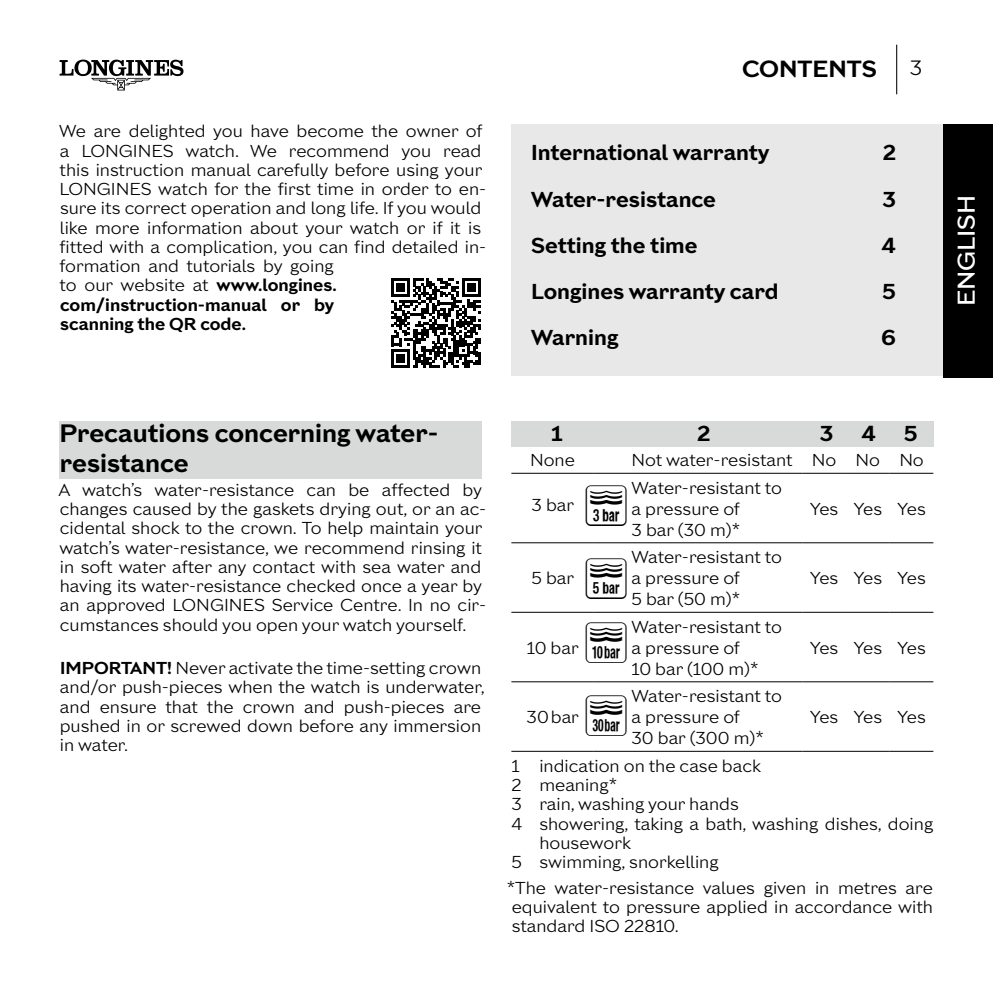
<style>
.page{position:relative;width:993px;height:993px;background:#fff}
.page>*{position:absolute;margin:0;border:0;box-sizing:border-box;transform-origin:0 0}
.t1{font:49px/72.8px "Longines pictos";color:#000}
.t2{font:700 24.5px/29.4px "Longines Sans Text";color:#000}
.t3{font:500 23.8px "Longines Sans Text";color:#fff}
.t4{font:700 22.75px "Longines Sans Text";color:#000}
.t5{font:700 21px "Longines Sans Text";color:#000}
.t6{font:300 20.3px "Longines Sans Text";color:#000}
.t7{font:300 16.8px/19.2px "Longines Sans Text";color:#000}
.t8{font:300 16.8px "Longines Sans Text";letter-spacing:-.05em;color:#000}
.s1{font-weight:700}
</style>
<div class="page">
<svg style="left:60px;top:60px;width:123px;height:30px"></svg>
<hr style="left:895px;top:45px;width:2px;height:49px;background:#000">
<div style="left:511px;top:124px;width:436px;height:252px;background:#e8e8e8"></div>
<div style="left:60px;top:421px;width:421px;height:57px;background:#d8d9d9"></div>
<div style="left:943px;top:124px;width:49px;height:253px;background:#000"></div>
<div style="left:511px;top:421px;width:422px;height:25px;background:#d8d9d9"></div>
<hr style="left:511px;top:472px;width:82px;height:1px;background:#000">
<hr style="left:593px;top:472px;width:209px;height:1px;background:#000">
<hr style="left:802px;top:472px;width:43px;height:1px;background:#000">
<hr style="left:845px;top:472px;width:44px;height:1px;background:#000">
<hr style="left:889px;top:472px;width:44px;height:1px;background:#000">
<hr style="left:511px;top:542px;width:82px;height:1px;background:#000">
<hr style="left:593px;top:542px;width:209px;height:1px;background:#000">
<hr style="left:802px;top:542px;width:43px;height:1px;background:#000">
<hr style="left:845px;top:542px;width:44px;height:1px;background:#000">
<hr style="left:889px;top:542px;width:44px;height:1px;background:#000">
<hr style="left:511px;top:611px;width:82px;height:1px;background:#000">
<hr style="left:593px;top:611px;width:209px;height:1px;background:#000">
<hr style="left:802px;top:611px;width:43px;height:1px;background:#000">
<hr style="left:845px;top:611px;width:44px;height:1px;background:#000">
<hr style="left:889px;top:611px;width:44px;height:1px;background:#000">
<hr style="left:511px;top:681px;width:82px;height:1px;background:#000">
<hr style="left:593px;top:681px;width:209px;height:1px;background:#000">
<hr style="left:802px;top:681px;width:43px;height:1px;background:#000">
<hr style="left:845px;top:681px;width:44px;height:1px;background:#000">
<hr style="left:889px;top:681px;width:44px;height:1px;background:#000">
<hr style="left:511px;top:750px;width:82px;height:1px;background:#000">
<hr style="left:593px;top:750px;width:209px;height:1px;background:#000">
<hr style="left:802px;top:750px;width:43px;height:1px;background:#000">
<hr style="left:845px;top:750px;width:44px;height:1px;background:#000">
<hr style="left:889px;top:750px;width:44px;height:1px;background:#000">
<svg style="left:391px;top:278px;width:89px;height:90px"></svg>
<p class="t7" style="left:59px;top:120px;width:428px">We are delighted you have become the owner of a LONGINES watch. We recommend you read this instruction manual carefully before using your LONGINES watch for the first time in order to en&shy;sure its correct operation and long life. If you would like more information about your watch or if it is fitted with a complication, you can find detailed in&shy;formation and tutorials by going<br>to our website at <span class="s1">www.longines. com/instruction-manual or by<br>scanning the QR code.</span></p>
<h3 class="t4" style="left:741px;top:50px;width:136px">CONTENTS</h3>
<p class="t6" style="left:909px;top:51px;width:14px">3</p>
<p class="t5" style="left:531px;top:135px;width:240px">International warranty</p>
<p class="t5" style="left:882px;top:135px;width:15px">2</p>
<p class="t5" style="left:531px;top:181px;width:186px">Water-resistance</p>
<p class="t5" style="left:882px;top:181px;width:15px">3</p>
<p class="t5" style="left:531px;top:227px;width:168px">Setting the time</p>
<p class="t5" style="left:881px;top:227px;width:16px">4</p>
<p class="t5" style="left:531px;top:273px;width:249px">Longines warranty card</p>
<p class="t5" style="left:882px;top:273px;width:15px">5</p>
<p class="t5" style="left:531px;top:319px;width:89px">Warning</p>
<p class="t5" style="left:880px;top:319px;width:16px">6</p>
<h3 class="t3" style="left:946px;top:306px;width:113px;rotate:-90deg">ENGLISH</h3>
<h2 class="t2" style="left:59px;top:416px;width:380px">Precautions concerning water&shy;resistance</h2>
<p class="t7" style="left:59px;top:478px;width:429px">A watch’s water-resistance can be affected by changes caused by the gaskets drying out, or an ac&shy;cidental shock to the crown. To help maintain your watch’s water-resistance, we recommend rinsing it in soft water after any contact with sea water and having its water-resistance checked once a year by an approved LONGINES Service Centre. In no cir&shy;cumstances should you open your watch yourself.</p>
<p class="t7" style="left:60px;top:656px;width:426px"><span class="s1">IMPORTANT!</span> Never activate the time-setting crown and/or push-pieces when the watch is underwater, and ensure that the crown and push-pieces are pushed in or screwed down before any immersion in water.</p>
<p class="t5" style="left:551px;top:415px;width:13px">1</p>
<p class="t5" style="left:697px;top:415px;width:15px">2</p>
<p class="t5" style="left:819px;top:415px;width:15px">3</p>
<p class="t5" style="left:861px;top:415px;width:16px">4</p>
<p class="t5" style="left:903px;top:415px;width:15px">5</p>
<p class="t7" style="left:530px;top:449px;width:46px">None</p>
<p class="t7" style="left:631px;top:449px;width:293px">Not water-resistant No No No</p>
<p class="t7" style="left:531px;top:494px;width:44px">3 bar</p>
<p class="t7" style="left:631px;top:475px;width:152px;line-height:21px">Water-resistant to a pressure of<br>3 bar (30 m)*</p>
<h1 class="t1" style="left:585px;top:472px;width:42px">3<br>5</h1>
<h1 class="t1" style="left:585px;top:610px;width:42px">+ *</h1>
<p class="t8" style="left:809px;top:494px;width:117px">Yes Yes Yes</p>
<p class="t7" style="left:631px;top:545px;width:152px;line-height:21px">Water-resistant to a pressure of<br>5 bar (50 m)*</p>
<p class="t7" style="left:531px;top:566px;width:44px">5 bar</p>
<p class="t8" style="left:809px;top:564px;width:117px">Yes Yes Yes</p>
<p class="t7" style="left:631px;top:614px;width:152px;line-height:21px">Water-resistant to a pressure of<br>10 bar (100 m)*</p>
<p class="t7" style="left:526px;top:636px;width:53px">10 bar</p>
<p class="t8" style="left:809px;top:633px;width:117px">Yes Yes Yes</p>
<p class="t7" style="left:631px;top:684px;width:152px;line-height:21px">Water-resistant to a pressure of<br>30 bar (300 m)*</p>
<p class="t7" style="left:526px;top:705px;width:54px">30bar</p>
<p class="t8" style="left:809px;top:703px;width:117px">Yes Yes Yes</p>
<p class="t7" style="left:511px;top:754px;width:251px">1 indication on the case back</p>
<p class="t7" style="left:511px;top:773px;width:107px">2 meaning*</p>
<p class="t7" style="left:511px;top:793px;width:229px">3 rain, washing your hands</p>
<p class="t7" style="left:511px;top:812px;width:423px">4 showering, taking a bath, washing dishes, doing</p>
<p class="t7" style="left:539px;top:831px;width:93px">housework</p>
<p class="t7" style="left:511px;top:850px;width:209px">5 swimming, snorkelling</p>
<p class="t7" style="left:506px;top:876px;width:427px;text-align:justify">*The water-resistance values given in metres are equivalent to pressure applied in accordance with standard ISO 22810.</p>
</div>
